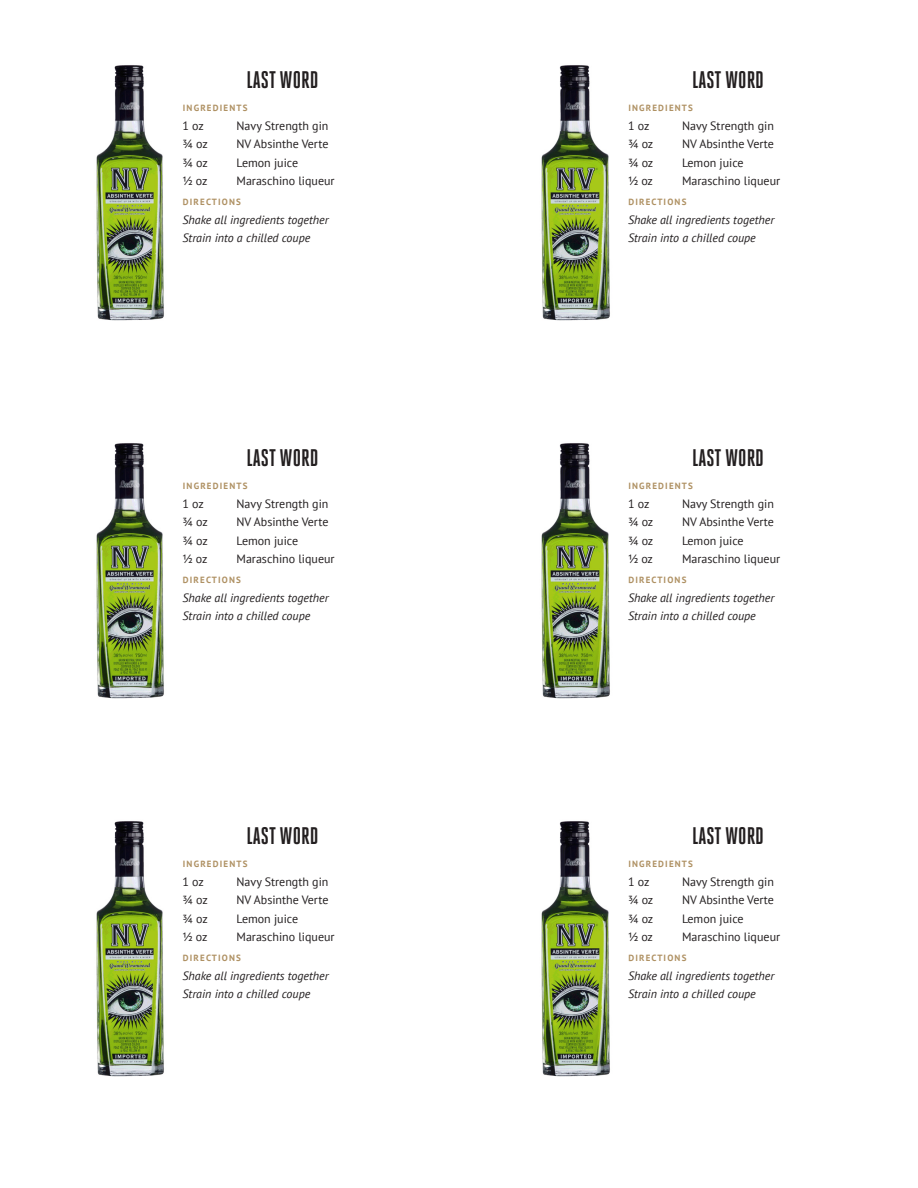
<style>
.page{position:relative;width:918px;height:1188px;background:#fff}
.page>*{position:absolute;margin:0;border:0;box-sizing:border-box;transform-origin:0 0}
.cocktail_name{font:700 24px "Heroic Condensed";color:#231f20}
.cocktail_ingredients{font:12px "PT Sans";color:#231f20}
.cocktail_instruction{font:italic 12px "PT Sans";color:#231f20}
.cocktail_headers{font:700 9px "PT Sans";letter-spacing:.13em;color:#af9163}
</style>
<div class="page">
<img style="left:96px;top:65px;width:68px;height:256px">
<img style="left:541px;top:65px;width:69px;height:256px">
<img style="left:96px;top:443px;width:68px;height:256px">
<img style="left:541px;top:443px;width:69px;height:256px">
<img style="left:96px;top:821px;width:68px;height:256px">
<img style="left:541px;top:821px;width:69px;height:256px">
<p class="cocktail_name" style="left:247px;top:66px;width:73px">LAST WORD</p>
<p class="cocktail_headers" style="left:183px;top:102px;width:66px">INGREDIENTS</p>
<p class="cocktail_ingredients" style="left:183px;top:118px;width:23px">1 oz</p>
<p class="cocktail_ingredients" style="left:237px;top:118px;width:93px">Navy Strength gin</p>
<p class="cocktail_ingredients" style="left:183px;top:136px;width:27px">¾ oz</p>
<p class="cocktail_ingredients" style="left:237px;top:136px;width:93px">NV Absinthe Verte</p>
<p class="cocktail_ingredients" style="left:183px;top:155px;width:27px">3/4 oz</p>
<p class="cocktail_ingredients" style="left:237px;top:155px;width:63px">Lemon juice</p>
<p class="cocktail_ingredients" style="left:183px;top:173px;width:27px">1/2 oz</p>
<p class="cocktail_ingredients" style="left:237px;top:173px;width:100px">Maraschino liqueur</p>
<p class="cocktail_headers" style="left:183px;top:196px;width:60px">DIRECTIONS</p>
<p class="cocktail_instruction" style="left:183px;top:212px;width:148px">Shake all ingredients together</p>
<p class="cocktail_instruction" style="left:183px;top:230px;width:129px">Strain into a chilled coupe</p>
<p class="cocktail_name" style="left:247px;top:444px;width:73px">LAST WORD</p>
<p class="cocktail_headers" style="left:183px;top:480px;width:66px">INGREDIENTS</p>
<p class="cocktail_ingredients" style="left:183px;top:496px;width:23px">1 oz</p>
<p class="cocktail_ingredients" style="left:237px;top:496px;width:93px">Navy Strength gin</p>
<p class="cocktail_ingredients" style="left:183px;top:514px;width:27px">¾ oz</p>
<p class="cocktail_ingredients" style="left:237px;top:514px;width:93px">NV Absinthe Verte</p>
<p class="cocktail_ingredients" style="left:183px;top:533px;width:27px">3/4 oz</p>
<p class="cocktail_ingredients" style="left:237px;top:533px;width:63px">Lemon juice</p>
<p class="cocktail_ingredients" style="left:183px;top:551px;width:27px">1/2 oz</p>
<p class="cocktail_ingredients" style="left:237px;top:551px;width:100px">Maraschino liqueur</p>
<p class="cocktail_headers" style="left:183px;top:574px;width:60px">DIRECTIONS</p>
<p class="cocktail_instruction" style="left:183px;top:590px;width:148px">Shake all ingredients together</p>
<p class="cocktail_instruction" style="left:183px;top:608px;width:129px">Strain into a chilled coupe</p>
<p class="cocktail_name" style="left:247px;top:822px;width:73px">LAST WORD</p>
<p class="cocktail_headers" style="left:183px;top:858px;width:66px">INGREDIENTS</p>
<p class="cocktail_ingredients" style="left:183px;top:874px;width:23px">1 oz</p>
<p class="cocktail_ingredients" style="left:237px;top:874px;width:93px">Navy Strength gin</p>
<p class="cocktail_ingredients" style="left:183px;top:892px;width:27px">¾ oz</p>
<p class="cocktail_ingredients" style="left:237px;top:892px;width:93px">NV Absinthe Verte</p>
<p class="cocktail_ingredients" style="left:183px;top:911px;width:27px">3/4 oz</p>
<p class="cocktail_ingredients" style="left:237px;top:911px;width:63px">Lemon juice</p>
<p class="cocktail_ingredients" style="left:183px;top:929px;width:27px">1/2 oz</p>
<p class="cocktail_ingredients" style="left:237px;top:929px;width:100px">Maraschino liqueur</p>
<p class="cocktail_headers" style="left:183px;top:952px;width:60px">DIRECTIONS</p>
<p class="cocktail_instruction" style="left:183px;top:968px;width:148px">Shake all ingredients together</p>
<p class="cocktail_instruction" style="left:183px;top:986px;width:129px">Strain into a chilled coupe</p>
<p class="cocktail_name" style="left:692px;top:66px;width:73px">LAST WORD</p>
<p class="cocktail_headers" style="left:628px;top:102px;width:66px">INGREDIENTS</p>
<p class="cocktail_ingredients" style="left:628px;top:118px;width:23px">1 oz</p>
<p class="cocktail_ingredients" style="left:682px;top:118px;width:93px">Navy Strength gin</p>
<p class="cocktail_ingredients" style="left:628px;top:136px;width:27px">¾ oz</p>
<p class="cocktail_ingredients" style="left:682px;top:136px;width:93px">NV Absinthe Verte</p>
<p class="cocktail_ingredients" style="left:628px;top:155px;width:27px">3/4 oz</p>
<p class="cocktail_ingredients" style="left:682px;top:155px;width:63px">Lemon juice</p>
<p class="cocktail_ingredients" style="left:628px;top:173px;width:27px">1/2 oz</p>
<p class="cocktail_ingredients" style="left:682px;top:173px;width:100px">Maraschino liqueur</p>
<p class="cocktail_headers" style="left:628px;top:196px;width:60px">DIRECTIONS</p>
<p class="cocktail_instruction" style="left:628px;top:212px;width:148px">Shake all ingredients together</p>
<p class="cocktail_instruction" style="left:628px;top:230px;width:129px">Strain into a chilled coupe</p>
<p class="cocktail_name" style="left:692px;top:444px;width:73px">LAST WORD</p>
<p class="cocktail_headers" style="left:628px;top:480px;width:66px">INGREDIENTS</p>
<p class="cocktail_ingredients" style="left:628px;top:496px;width:23px">1 oz</p>
<p class="cocktail_ingredients" style="left:682px;top:496px;width:93px">Navy Strength gin</p>
<p class="cocktail_ingredients" style="left:628px;top:514px;width:27px">¾ oz</p>
<p class="cocktail_ingredients" style="left:682px;top:514px;width:93px">NV Absinthe Verte</p>
<p class="cocktail_ingredients" style="left:628px;top:533px;width:27px">3/4 oz</p>
<p class="cocktail_ingredients" style="left:682px;top:533px;width:63px">Lemon juice</p>
<p class="cocktail_ingredients" style="left:628px;top:551px;width:27px">1/2 oz</p>
<p class="cocktail_ingredients" style="left:682px;top:551px;width:100px">Maraschino liqueur</p>
<p class="cocktail_headers" style="left:628px;top:574px;width:60px">DIRECTIONS</p>
<p class="cocktail_instruction" style="left:628px;top:590px;width:148px">Shake all ingredients together</p>
<p class="cocktail_instruction" style="left:628px;top:608px;width:129px">Strain into a chilled coupe</p>
<p class="cocktail_name" style="left:692px;top:822px;width:73px">LAST WORD</p>
<p class="cocktail_headers" style="left:628px;top:858px;width:66px">INGREDIENTS</p>
<p class="cocktail_ingredients" style="left:628px;top:874px;width:23px">1 oz</p>
<p class="cocktail_ingredients" style="left:682px;top:874px;width:93px">Navy Strength gin</p>
<p class="cocktail_ingredients" style="left:628px;top:892px;width:27px">¾ oz</p>
<p class="cocktail_ingredients" style="left:682px;top:892px;width:93px">NV Absinthe Verte</p>
<p class="cocktail_ingredients" style="left:628px;top:911px;width:27px">3/4 oz</p>
<p class="cocktail_ingredients" style="left:682px;top:911px;width:63px">Lemon juice</p>
<p class="cocktail_ingredients" style="left:628px;top:929px;width:27px">1/2 oz</p>
<p class="cocktail_ingredients" style="left:682px;top:929px;width:100px">Maraschino liqueur</p>
<p class="cocktail_headers" style="left:628px;top:952px;width:60px">DIRECTIONS</p>
<p class="cocktail_instruction" style="left:628px;top:968px;width:148px">Shake all ingredients together</p>
<p class="cocktail_instruction" style="left:628px;top:986px;width:129px">Strain into a chilled coupe</p>
</div>
